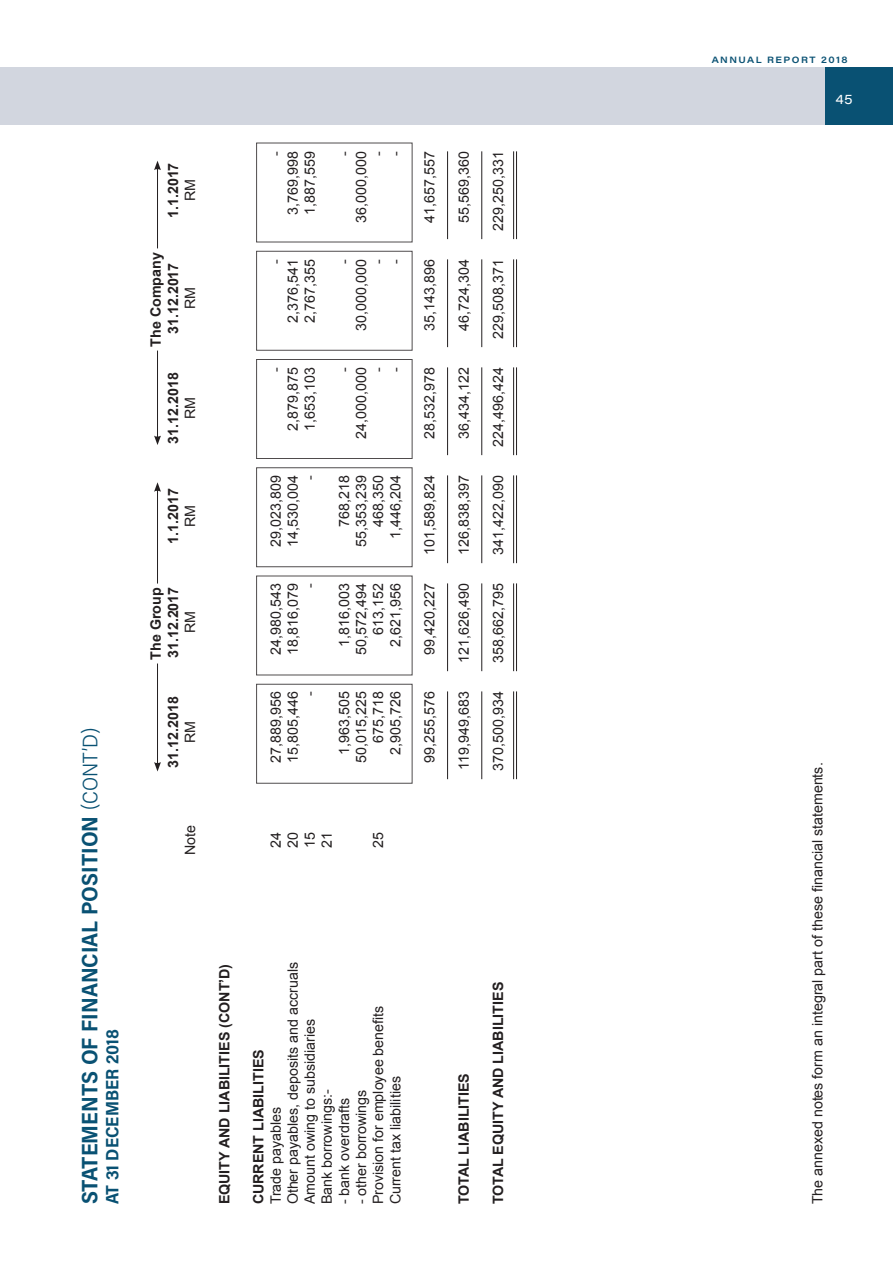
<style>
.page{position:relative;width:893px;height:1263px;background:#fff}
.page>*{position:absolute;margin:0;border:0;box-sizing:border-box;transform-origin:0 0}
.t1{font:700 22.5px "Acumin Pro Semi Cond";color:#095173}
.t2{font:700 18px "Acumin Pro Semi Cond";letter-spacing:.005em;color:#095173}
.t3{font:14.25px "Arial";color:#231f20}
.t4{font:700 14.25px "Arial";color:#231f20}
.t5{font:13.5px "Acumin Pro Wide";color:#fff}
.t6{font:600 9px "Acumin Pro Wide";letter-spacing:.165em;color:#095173}
.s1{font-weight:300;font-size:21px}
</style>
<div class="page">
<div style="left:0;top:67px;width:825px;height:58px;background:#d2d6df"></div>
<div style="left:825px;top:67px;width:68px;height:58px;background:#095173"></div>
<hr style="left:157px;top:663px;width:1px;height:101px;background:#231f20">
<svg style="left:154px;top:762px;width:7px;height:9px"></svg>
<hr style="left:157px;top:489px;width:1px;height:94px;background:#231f20">
<svg style="left:154px;top:482px;width:7px;height:10px"></svg>
<hr style="left:157px;top:351px;width:1px;height:87px;background:#231f20">
<svg style="left:154px;top:436px;width:7px;height:9px"></svg>
<hr style="left:157px;top:168px;width:1px;height:80px;background:#231f20">
<svg style="left:154px;top:161px;width:7px;height:9px"></svg>
<hr style="left:447px;top:691px;width:1px;height:88px;background:#231f20">
<hr style="left:447px;top:583px;width:1px;height:88px;background:#231f20">
<hr style="left:447px;top:475px;width:1px;height:88px;background:#231f20">
<hr style="left:447px;top:367px;width:1px;height:88px;background:#231f20">
<hr style="left:447px;top:259px;width:1px;height:88px;background:#231f20">
<hr style="left:447px;top:151px;width:1px;height:88px;background:#231f20">
<hr style="left:481px;top:691px;width:1px;height:88px;background:#231f20">
<hr style="left:481px;top:583px;width:1px;height:88px;background:#231f20">
<hr style="left:481px;top:475px;width:1px;height:88px;background:#231f20">
<hr style="left:481px;top:367px;width:1px;height:88px;background:#231f20">
<hr style="left:481px;top:259px;width:1px;height:88px;background:#231f20">
<hr style="left:481px;top:151px;width:1px;height:88px;background:#231f20">
<hr style="left:513px;top:691px;width:1px;height:88px;background:#231f20">
<hr style="left:516px;top:691px;width:1px;height:88px;background:#231f20">
<hr style="left:513px;top:583px;width:1px;height:88px;background:#231f20">
<hr style="left:516px;top:583px;width:1px;height:88px;background:#231f20">
<hr style="left:513px;top:475px;width:1px;height:88px;background:#231f20">
<hr style="left:516px;top:475px;width:1px;height:88px;background:#231f20">
<hr style="left:513px;top:367px;width:1px;height:88px;background:#231f20">
<hr style="left:516px;top:367px;width:1px;height:88px;background:#231f20">
<hr style="left:513px;top:259px;width:1px;height:88px;background:#231f20">
<hr style="left:516px;top:259px;width:1px;height:88px;background:#231f20">
<hr style="left:513px;top:151px;width:1px;height:88px;background:#231f20">
<hr style="left:516px;top:151px;width:1px;height:88px;background:#231f20">
<div style="left:256px;top:359px;width:156px;height:100px;border:1px solid #231f20"></div>
<p class="t1" style="left:74px;top:1204px;width:478px;rotate:-90deg">STATEMENTS OF FINANCIAL POSITION <span class="s1">(CONT’D)</span></p>
<p class="t2" style="left:100px;top:1204px;width:177px;rotate:-90deg">AT 31 DECEMBER 2018</p>
<p class="t4" style="left:164px;top:218px;width:57px;rotate:-90deg">1.1.2017</p>
<p class="t3" style="left:181px;top:201px;width:24px;rotate:-90deg">RM</p>
<p class="t4" style="left:147px;top:347px;width:96px;rotate:-90deg">The Company</p>
<p class="t4" style="left:164px;top:334px;width:73px;rotate:-90deg">31.12.2017</p>
<p class="t3" style="left:181px;top:309px;width:24px;rotate:-90deg">RM</p>
<p class="t4" style="left:164px;top:443px;width:73px;rotate:-90deg">31.12.2018</p>
<p class="t3" style="left:181px;top:419px;width:24px;rotate:-90deg">RM</p>
<p class="t4" style="left:164px;top:544px;width:57px;rotate:-90deg">1.1.2017</p>
<p class="t3" style="left:181px;top:527px;width:24px;rotate:-90deg">RM</p>
<p class="t4" style="left:164px;top:658px;width:73px;rotate:-90deg">31.12.2017</p>
<p class="t4" style="left:147px;top:659px;width:74px;rotate:-90deg">The Group</p>
<p class="t3" style="left:181px;top:633px;width:24px;rotate:-90deg">RM</p>
<p class="t4" style="left:164px;top:767px;width:73px;rotate:-90deg">31.12.2018</p>
<p class="t3" style="left:181px;top:743px;width:24px;rotate:-90deg">RM</p>
<p class="t3" style="left:181px;top:855px;width:32px;rotate:-90deg">Note</p>
<p class="t3" style="left:266px;top:156px;width:6px;rotate:-90deg">-</p>
<p class="t3" style="left:283px;top:215px;width:65px;rotate:-90deg">3,769,998</p>
<p class="t3" style="left:301px;top:215px;width:65px;rotate:-90deg">1,887,559</p>
<p class="t3" style="left:266px;top:264px;width:6px;rotate:-90deg">-</p>
<p class="t3" style="left:301px;top:323px;width:65px;rotate:-90deg">2,767,355</p>
<p class="t3" style="left:283px;top:323px;width:65px;rotate:-90deg">2,376,541</p>
<p class="t3" style="left:266px;top:372px;width:6px;rotate:-90deg">-</p>
<p class="t3" style="left:283px;top:431px;width:65px;rotate:-90deg">2,879,875</p>
<p class="t3" style="left:301px;top:431px;width:65px;rotate:-90deg">1,653,103</p>
<p class="t3" style="left:266px;top:547px;width:73px;rotate:-90deg">29,023,809</p>
<p class="t3" style="left:283px;top:547px;width:73px;rotate:-90deg">14,530,004</p>
<p class="t3" style="left:301px;top:480px;width:6px;rotate:-90deg">-</p>
<p class="t3" style="left:283px;top:655px;width:73px;rotate:-90deg">18,816,079</p>
<p class="t3" style="left:266px;top:655px;width:73px;rotate:-90deg">24,980,543</p>
<p class="t3" style="left:301px;top:588px;width:6px;rotate:-90deg">-</p>
<p class="t3" style="left:266px;top:763px;width:73px;rotate:-90deg">27,889,956</p>
<p class="t3" style="left:283px;top:763px;width:73px;rotate:-90deg">15,805,446</p>
<p class="t3" style="left:301px;top:696px;width:6px;rotate:-90deg">-</p>
<p class="t3" style="left:335px;top:156px;width:6px;rotate:-90deg">-</p>
<p class="t3" style="left:352px;top:223px;width:73px;rotate:-90deg">36,000,000</p>
<p class="t3" style="left:369px;top:156px;width:6px;rotate:-90deg">-</p>
<p class="t3" style="left:386px;top:156px;width:6px;rotate:-90deg">-</p>
<p class="t3" style="left:335px;top:264px;width:6px;rotate:-90deg">-</p>
<p class="t3" style="left:352px;top:331px;width:73px;rotate:-90deg">30,000,000</p>
<p class="t3" style="left:369px;top:264px;width:6px;rotate:-90deg">-</p>
<p class="t3" style="left:386px;top:264px;width:6px;rotate:-90deg">-</p>
<p class="t3" style="left:335px;top:372px;width:6px;rotate:-90deg">-</p>
<p class="t3" style="left:352px;top:439px;width:73px;rotate:-90deg">24,000,000</p>
<p class="t3" style="left:369px;top:372px;width:6px;rotate:-90deg">-</p>
<p class="t3" style="left:386px;top:372px;width:6px;rotate:-90deg">-</p>
<p class="t3" style="left:335px;top:527px;width:53px;rotate:-90deg">768,218</p>
<p class="t3" style="left:352px;top:547px;width:73px;rotate:-90deg">55,353,239</p>
<p class="t3" style="left:369px;top:527px;width:53px;rotate:-90deg">468,350</p>
<p class="t3" style="left:386px;top:539px;width:65px;rotate:-90deg">1,446,204</p>
<p class="t3" style="left:335px;top:647px;width:65px;rotate:-90deg">1,816,003</p>
<p class="t3" style="left:386px;top:647px;width:65px;rotate:-90deg">2,621,956</p>
<p class="t3" style="left:352px;top:655px;width:73px;rotate:-90deg">50,572,494</p>
<p class="t3" style="left:369px;top:635px;width:53px;rotate:-90deg">613,152</p>
<p class="t3" style="left:335px;top:755px;width:65px;rotate:-90deg">1,963,505</p>
<p class="t3" style="left:352px;top:763px;width:73px;rotate:-90deg">50,015,225</p>
<p class="t3" style="left:369px;top:743px;width:53px;rotate:-90deg">675,718</p>
<p class="t3" style="left:386px;top:755px;width:65px;rotate:-90deg">2,905,726</p>
<p class="t3" style="left:420px;top:223px;width:73px;rotate:-90deg">41,657,557</p>
<p class="t3" style="left:420px;top:331px;width:73px;rotate:-90deg">35,143,896</p>
<p class="t3" style="left:420px;top:439px;width:73px;rotate:-90deg">28,532,978</p>
<p class="t3" style="left:420px;top:555px;width:81px;rotate:-90deg">101,589,824</p>
<p class="t3" style="left:420px;top:655px;width:73px;rotate:-90deg">99,420,227</p>
<p class="t3" style="left:420px;top:763px;width:73px;rotate:-90deg">99,255,576</p>
<p class="t3" style="left:454px;top:223px;width:73px;rotate:-90deg">55,569,360</p>
<p class="t3" style="left:454px;top:331px;width:73px;rotate:-90deg">46,724,304</p>
<p class="t3" style="left:454px;top:439px;width:73px;rotate:-90deg">36,434,122</p>
<p class="t3" style="left:454px;top:555px;width:81px;rotate:-90deg">126,838,397</p>
<p class="t3" style="left:454px;top:663px;width:81px;rotate:-90deg">121,626,490</p>
<p class="t3" style="left:454px;top:770px;width:80px;rotate:-90deg">119,949,683</p>
<p class="t3" style="left:489px;top:231px;width:81px;rotate:-90deg">229,250,331</p>
<p class="t3" style="left:489px;top:339px;width:81px;rotate:-90deg">229,508,371</p>
<p class="t3" style="left:489px;top:447px;width:81px;rotate:-90deg">224,496,424</p>
<p class="t3" style="left:489px;top:555px;width:81px;rotate:-90deg">341,422,090</p>
<p class="t3" style="left:489px;top:663px;width:81px;rotate:-90deg">358,662,795</p>
<p class="t3" style="left:489px;top:771px;width:81px;rotate:-90deg">370,500,934</p>
<p class="t3" style="left:301px;top:848px;width:17px;rotate:-90deg">15</p>
<p class="t3" style="left:266px;top:848px;width:17px;rotate:-90deg">24</p>
<p class="t3" style="left:283px;top:848px;width:17px;rotate:-90deg">20</p>
<p class="t3" style="left:318px;top:848px;width:17px;rotate:-90deg">21</p>
<p class="t3" style="left:369px;top:848px;width:17px;rotate:-90deg">25</p>
<p class="t4" style="left:215px;top:1204px;width:242px;rotate:-90deg">EQUITY AND LIABILITIES (CONT’D)</p>
<p class="t3" style="left:283px;top:1204px;width:244px;rotate:-90deg">Other payables, deposits and accruals</p>
<p class="t3" style="left:369px;top:1204px;width:200px;rotate:-90deg">Provision for employee benefits</p>
<p class="t3" style="left:301px;top:1204px;width:187px;rotate:-90deg">Amount owing to subsidiaries</p>
<p class="t4" style="left:249px;top:1204px;width:157px;rotate:-90deg">CURRENT LIABILITIES</p>
<p class="t3" style="left:386px;top:1204px;width:130px;rotate:-90deg">Current tax liabilities</p>
<p class="t3" style="left:318px;top:1204px;width:116px;rotate:-90deg">Bank borrowings:-</p>
<p class="t3" style="left:352px;top:1204px;width:116px;rotate:-90deg">- other borrowings</p>
<p class="t3" style="left:335px;top:1204px;width:108px;rotate:-90deg">- bank overdrafts</p>
<p class="t3" style="left:266px;top:1204px;width:99px;rotate:-90deg">Trade payables</p>
<p class="t4" style="left:454px;top:1204px;width:133px;rotate:-90deg">TOTAL LIABILITIES</p>
<p class="t4" style="left:489px;top:1204px;width:224px;rotate:-90deg">TOTAL EQUITY AND LIABILITIES</p>
<p class="t6" style="left:712px;top:53px;width:137px">ANNUAL REPORT 2018</p>
<p class="t5" style="left:835px;top:90px;width:19px">45</p>
<p class="t3" style="left:808px;top:1204px;width:443px;rotate:-90deg">The annexed notes form an integral part of these financial statements.</p>
</div>
